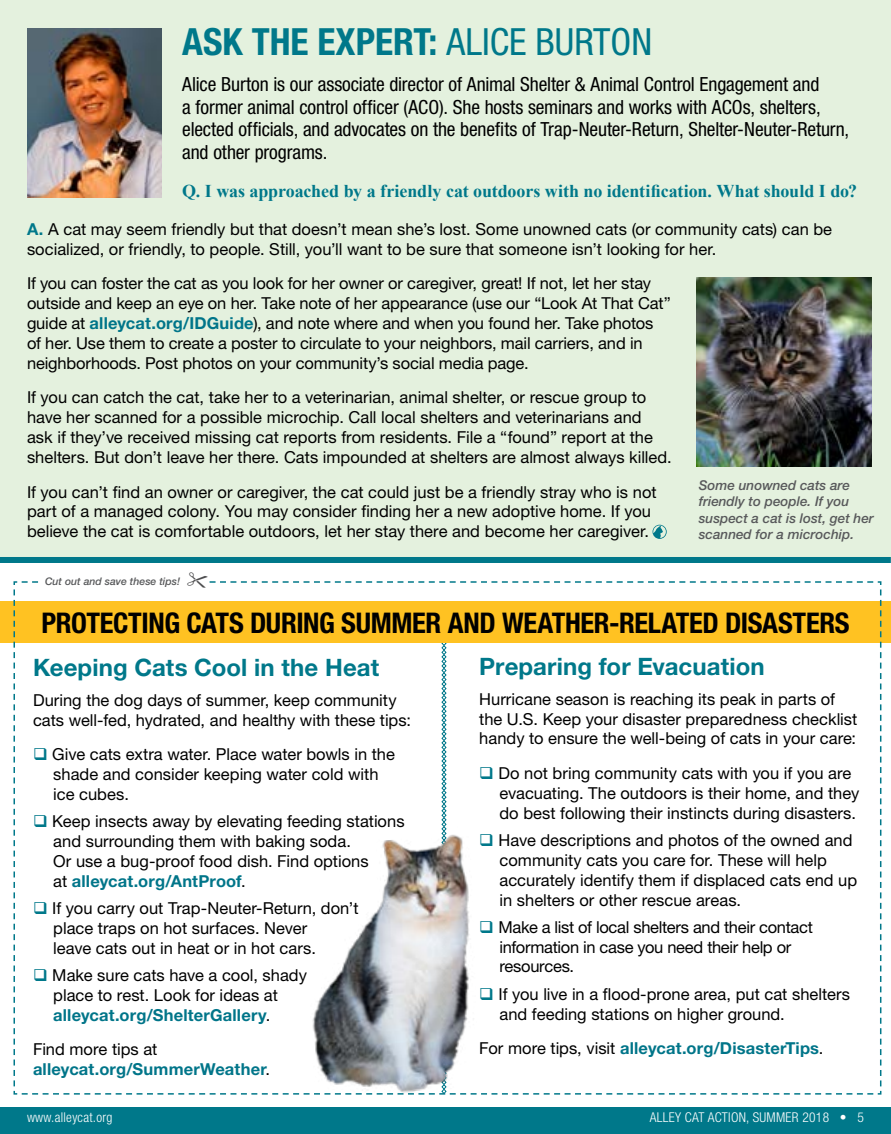
<style>
.page{position:relative;width:891px;height:1134px;background:#fff}
.page>*{position:absolute;margin:0;border:0;box-sizing:border-box;transform-origin:0 0}
.t1{font:700 condensed 37.5px "Helvetica Neue LT Std";color:#00788a}
.t2{font:700 condensed 28.5px "Helvetica Neue LT Std";letter-spacing:-.015em;color:#000}
.t3{font:700 24px "Helvetica Neue LT Std";letter-spacing:.005em;color:#00788a}
.t4{font:condensed 19.5px/22.5px "Helvetica Neue LT Std";letter-spacing:-.005em;color:#000}
.t5{font:700 18px "Times New Roman";letter-spacing:-.01em;color:#00788a}
.t6{font:16.5px/19.8px "Helvetica Neue LT Std";color:#000}
.t7{font:16.5px/19.8px "Helvetica Neue LT Std";letter-spacing:-.02em;color:#000}
.t8{font:700 16.5px/19.8px "Helvetica Neue LT Std";letter-spacing:.01em;color:#007589}
.t9{font:italic 500 13.5px/16.2px "Helvetica Neue LT Std";color:#58595b}
.t10{font:300 condensed 13.5px "Helvetica Neue LT Std";letter-spacing:.02em;color:#fff}
.t11{font:italic 500 10.5px "Helvetica Neue LT Std";color:#58595b}
.s1{font-weight:400}
.s2{font-weight:700;color:#00788a}
.s3{font-weight:700;color:#007589}
.s4{color:#00788a}
.s5{font-weight:400;color:#000}
</style>
<div class="page">
<div style="left:0;top:602px;width:891px;height:41px;background:#ffc222"></div>
<div style="left:0;top:0;width:891px;height:560px;background:#e4f1de"></div>
<div style="left:0;top:1107px;width:891px;height:27px;background:#00788a"></div>
<div style="left:0;top:557px;width:891px;height:6px;background:#00788a"></div>
<svg style="left:653px;top:525px;width:14px;height:14px"></svg>
<hr style="left:890px;top:0;width:1px;height:616px;background:#fff">
<img style="left:27px;top:28px;width:135px;height:169px">
<img style="left:696px;top:278px;width:176px;height:188px">
<svg style="left:14px;top:581px;width:867px;height:514px"></svg>
<h1 class="t1" style="left:182px;top:19px;width:472px">ASK THE EXPERT: <span class="s1">ALICE BURTON</span></h1>
<p class="t4" style="left:182px;top:73px;width:668px">Alice Burton is our associate director of Animal Shelter &amp; Animal Control Engagement and<br>a former animal control officer (ACO). She hosts seminars and works with ACOs, shelters, elected officials, and advocates on the benefits of Trap-Neuter-Return, Shelter-Neuter-Return, and other programs.</p>
<p class="t5" style="left:182px;top:178px;width:676px">Q. I was approached by a friendly cat outdoors with no identification. What should I do?</p>
<p class="t6" style="left:27px;top:219px;width:807px"><span class="s2">A.</span> A cat may seem friendly but that doesn’t mean she’s lost. Some unowned cats (or community cats) can be socialized, or friendly, to people. Still, you’ll want to be sure that someone isn’t looking for her.</p>
<p class="t6" style="left:27px;top:273px;width:645px">If you can foster the cat as you look for her owner or caregiver, great! If not, let her stay outside and keep an eye on her. Take note of her appearance (use our “Look At That Cat” guide at <span class="s3">alleycat.org/IDGuide</span>), and note where and when you found her. Take photos of her. Use them to create a poster to circulate to your neighbors, mail carriers, and in neighborhoods. Post photos on your community’s social media page.</p>
<p class="t6" style="left:27px;top:387px;width:646px">If you can catch the cat, take her to a veterinarian, animal shelter, or rescue group to have her scanned for a possible microchip. Call local shelters and veterinarians and<br>ask if they’ve received missing cat reports from residents. File a “found” report at the shelters. But don’t leave her there. Cats impounded at shelters are almost always killed.</p>
<p class="t6" style="left:27px;top:482px;width:631px">If you can’t find an owner or caregiver, the cat could just be a friendly stray who is not part of a managed colony. You may consider finding her a new adoptive home. If you believe the cat is comfortable outdoors, let her stay there and become her caregiver.</p>
<p class="t9" style="left:699px;top:477px;width:177px">Some unowned cats are friendly to people. If you suspect a cat is lost, get her scanned for a microchip.</p>
<p class="t11" style="left:45px;top:575px;width:137px">Cut out and save these tips!</p>
<h2 class="t2" style="left:41px;top:605px;width:810px">PROTECTING CATS DURING SUMMER AND WEATHER-RELATED DISASTERS</h2>
<h3 class="t3" style="left:33px;top:652px;width:348px">Keeping Cats Cool in the Heat</h3>
<p class="t6" style="left:33px;top:690px;width:380px">During the dog days of summer, keep community cats well-fed, hydrated, and healthy with these tips:</p>
<p class="t6" style="left:53px;top:745px;width:343px;text-indent:-20px"><span class="s4">❑</span> Give cats extra water. Place water bowls in the shade and consider keeping water cold with ice cubes.</p>
<p class="t6" style="left:53px;top:811px;width:353px;text-indent:-20px"><span class="s4">❑</span> Keep insects away by elevating feeding stations and surrounding them with baking soda.<br>Or use a bug-proof food dish. Find options<br>at <span class="s3">alleycat.org/AntProof</span>.</p>
<p class="t6" style="left:53px;top:898px;width:307px;text-indent:-20px"><span class="s4">❑</span> If you carry out Trap-Neuter-Return, don’t place traps on hot surfaces. Never<br>leave cats out in heat or in hot cars.</p>
<p class="t6" style="left:53px;top:965px;width:255px;text-indent:-20px"><span class="s4">❑</span> Make sure cats have a cool, shady place to rest. Look for ideas at <span class="s3">alleycat.org/ShelterGallery</span>.</p>
<p class="t8" style="left:33px;top:1039px;width:239px"><span class="s5">Find more tips at </span>alleycat.org/SummerWeather<span class="s5">.</span></p>
<h3 class="t3" style="left:479px;top:651px;width:287px">Preparing for Evacuation</h3>
<p class="t6" style="left:479px;top:689px;width:380px">Hurricane season is reaching its peak in parts of the U.S. Keep your disaster preparedness checklist handy to ensure the well-being of cats in your care:</p>
<p class="t6" style="left:499px;top:763px;width:361px;text-indent:-20px"><span class="s4">❑</span> Do not bring community cats with you if you are evacuating. The outdoors is their home, and they do best following their instincts during disasters.</p>
<p class="t6" style="left:499px;top:830px;width:359px;text-indent:-20px"><span class="s4">❑</span> Have descriptions and photos of the owned and community cats you care for. These will help accurately identify them if displaced cats end up in shelters or other rescue areas.</p>
<p class="t7" style="left:499px;top:917px;width:315px;text-indent:-20px"><span class="s4">❑</span> Make a list of local shelters and their contact information in case you need their help or resources.</p>
<p class="t6" style="left:499px;top:984px;width:352px;text-indent:-20px"><span class="s4">❑</span> If you live in a flood-prone area, put cat shelters and feeding stations on higher ground.</p>
<p class="t8" style="left:479px;top:1038px;width:346px"><span class="s5">For more tips, visit</span> alleycat.org/DisasterTips<span class="s5">.</span></p>
<p class="t10" style="left:27px;top:1109px;width:87px">www.alleycat.org</p>
<p class="t10" style="left:650px;top:1109px;width:216px">ALLEY CAT ACTION, SUMMER 2018 • 5</p>
</div>
